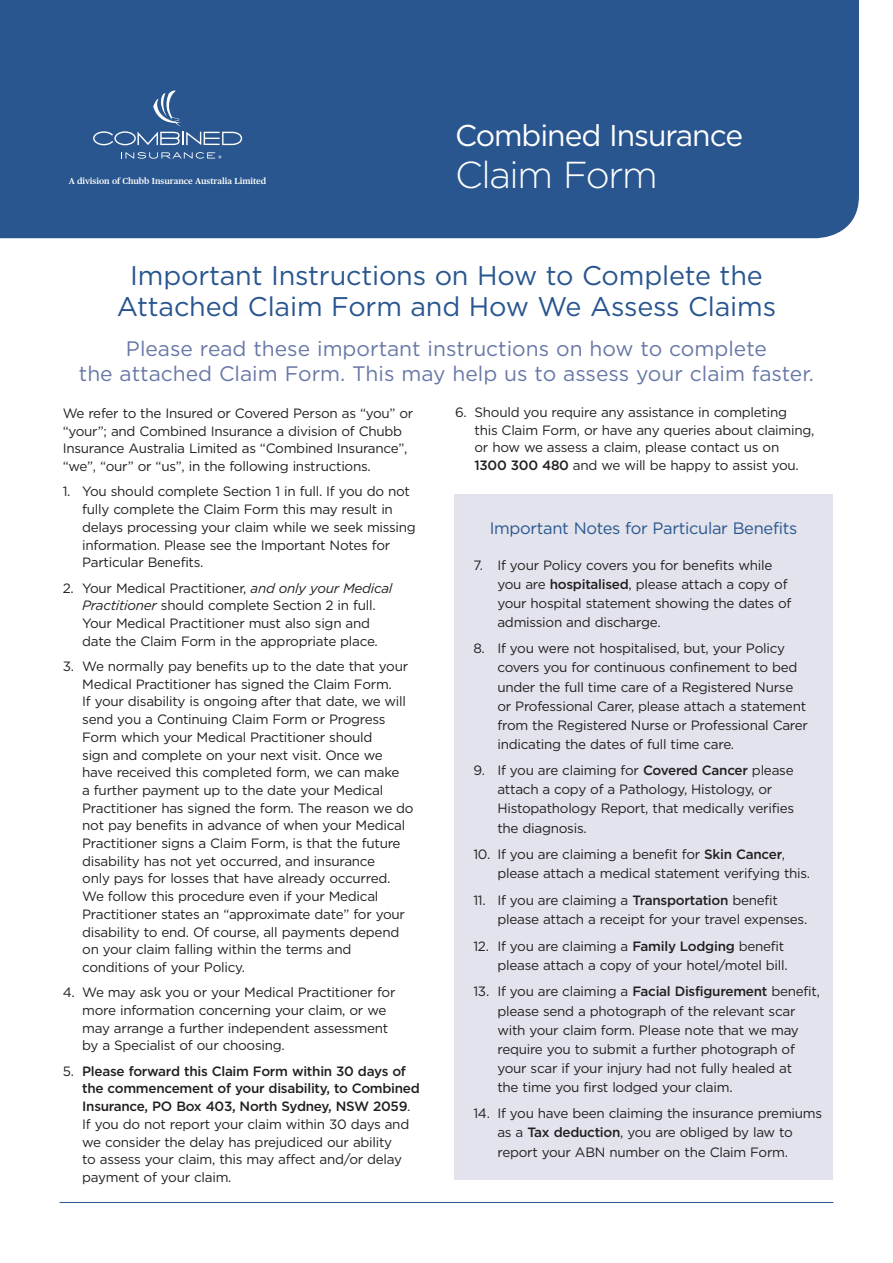
<style>
.page{position:relative;width:893px;height:1263px;background:#fff}
.page>*{position:absolute;margin:0;border:0;box-sizing:border-box;transform-origin:0 0}
.t1{font:300 37.5px "Gotham";letter-spacing:-.035em;color:#fff}
.t2{font:30px "Gotham";letter-spacing:-.035em;color:#fff}
.t3{font:27px/31.5px "Gotham";letter-spacing:-.005em;color:#29568f;text-align:center}
.t4{font:21px/25.5px "Gotham";color:#6878a7;text-align:center}
.t5{font:16.5px "Gotham";letter-spacing:-.02em;color:#29568f}
.t6{font:13.5px/17.7px "Gotham";letter-spacing:-.02em;color:#231f20}
.t7{font:600 8.7px "Chubb Publico Text";color:#fff}
.s1{font-style:italic}
.s2{font-weight:500}
</style>
<div class="page">
<div style="left:0;top:0;width:859px;height:238px;background:#29568f"></div>
<hr style="left:60px;top:1202px;width:773px;height:1px;background:#29568f">
<div style="left:454px;top:494px;width:379px;height:685px;background:#e2e3ec"></div>
<svg style="left:93px;top:90px;width:149px;height:55px"></svg>
<svg style="left:121px;top:152px;width:100px;height:7px"></svg>
<p class="t7" style="left:69px;top:176px;width:199px">A division of Chubb Insurance Australia Limited</p>
<h2 class="t2" style="left:455px;top:122px;width:290px">Combined Insurance</h2>
<h1 class="t1" style="left:455px;top:158px;width:204px">Claim Form</h1>
<h3 class="t3" style="left:117px;top:261px;width:661px">Important Instructions on How to Complete the<br>Attached Claim Form and How We Assess Claims</h3>
<h3 class="t4" style="left:79px;top:337px;width:737px">Please read these important instructions on how to complete<br>the attached Claim Form. This may help us to assess your claim faster.</h3>
<p class="t6" style="left:63px;top:405px;width:352px">We refer to the Insured or Covered Person as “you” or “your”; and Combined Insurance a division of Chubb Insurance Australia Limited as “Combined Insurance”, “we”, “our” or “us”, in the following instructions.</p>
<p class="t6" style="left:82px;top:484px;width:335px;text-indent:-19px">1. You should complete Section 1 in full. If you do not fully complete the Claim Form this may result in delays processing your claim while we seek missing information. Please see the Important Notes for Particular Benefits.</p>
<p class="t6" style="left:63px;top:580px;width:331px;text-align:center">2. Your Medical Practitioner, <span class="s1">and only your Medical Practitioner</span> should complete Section 2 in full.<br>Your Medical Practitioner must also sign and<br>date the Claim Form in the appropriate place.</p>
<p class="t6" style="left:82px;top:658px;width:333px;text-indent:-19px">3. We normally pay benefits up to the date that your Medical Practitioner has signed the Claim Form.<br>If your disability is ongoing after that date, we will send you a Continuing Claim Form or Progress Form which your Medical Practitioner should<br>sign and complete on your next visit. Once we have received this completed form, we can make<br>a further payment up to the date your Medical Practitioner has signed the form. The reason we do not pay benefits in advance of when your Medical Practitioner signs a Claim Form, is that the future disability has not yet occurred, and insurance<br>only pays for losses that have already occurred.<br>We follow this procedure even if your Medical Practitioner states an “approximate date” for your disability to end. Of course, all payments depend on your claim falling within the terms and conditions of your Policy.</p>
<p class="t6" style="left:82px;top:985px;width:315px;text-indent:-19px">4. We may ask you or your Medical Practitioner for more information concerning your claim, or we may arrange a further independent assessment by a Specialist of our choosing.</p>
<p class="t6" style="left:82px;top:1063px;width:339px;text-indent:-19px">5. <span class="s2">Please forward this Claim Form within 30 days of the commencement of your disability, to Combined Insurance, PO Box 403, North Sydney, NSW 2059</span>.<br>If you do not report your claim within 30 days and we consider the delay has prejudiced our ability<br>to assess your claim, this may affect and/or delay payment of your claim.</p>
<p class="t6" style="left:474px;top:404px;width:341px;text-indent:-19px">6. Should you require any assistance in completing<br>this Claim Form, or have any queries about claiming, or how we assess a claim, please contact us on <span class="s2">1300 300 480</span> and we will be happy to assist you.</p>
<p class="t5" style="left:490px;top:520px;width:309px">Important Notes for Particular Benefits</p>
<p class="t6" style="left:497px;top:556px;width:295px;line-height:19px;text-indent:-24px">7. If your Policy covers you for benefits while you are <span class="s2">hospitalised</span>, please attach a copy of your hospital statement showing the dates of admission and discharge.</p>
<p class="t6" style="left:497px;top:640px;width:312px;line-height:19px;text-indent:-24px">8. If you were not hospitalised, but, your Policy covers you for continuous confinement to bed under the full time care of a Registered Nurse or Professional Carer, please attach a statement from the Registered Nurse or Professional Carer indicating the dates of full time care.</p>
<p class="t6" style="left:497px;top:762px;width:298px;line-height:19px;text-indent:-24px">9. If you are claiming for <span class="s2">Covered Cancer</span> please attach a copy of a Pathology, Histology, or Histopathology Report, that medically verifies the diagnosis.</p>
<p class="t6" style="left:497px;top:846px;width:314px;line-height:19px;text-indent:-24px">10. If you are claiming a benefit for <span class="s2">Skin Cancer</span>, please attach a medical statement verifying this.</p>
<p class="t6" style="left:497px;top:892px;width:311px;line-height:19px;text-indent:-24px">11. If you are claiming a <span class="s2">Transportation</span> benefit please attach a receipt for your travel expenses.</p>
<p class="t6" style="left:473px;top:937px;width:316px;line-height:19px;text-align:right">12. If you are claiming a <span class="s2">Family Lodging</span> benefit please attach a copy of your hotel/motel bill.</p>
<p class="t6" style="left:497px;top:983px;width:324px;line-height:19px;text-indent:-24px">13. If you are claiming a <span class="s2">Facial Disfigurement</span> benefit, please send a photograph of the relevant scar with your claim form. Please note that we may require you to submit a further photograph of your scar if your injury had not fully healed at<br>the time you first lodged your claim.</p>
<p class="t6" style="left:497px;top:1105px;width:326px;line-height:19px;text-indent:-24px">14. If you have been claiming the insurance premiums as a <span class="s2">Tax deduction</span>, you are obliged by law to report your ABN number on the Claim Form.</p>
</div>
